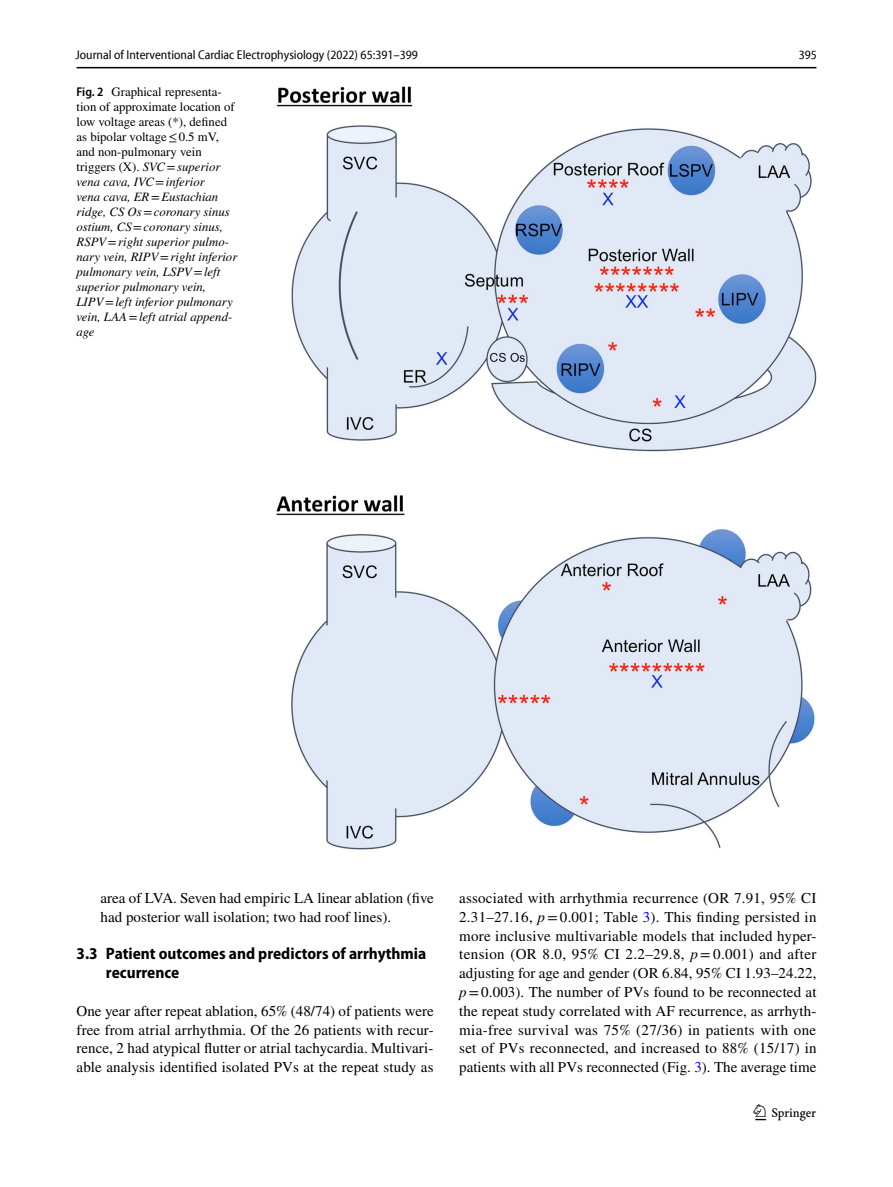
<style>
.page{position:relative;width:893px;height:1187px;background:#fff}
.page>*{position:absolute;margin:0;border:0;box-sizing:border-box;transform-origin:0 0}
.t1{font:22.5px "Springnew Regular 3";color:#000}
.t2{font:700 semi-condensed 16.5px/18.8px "Myriad Pro";color:#000}
.t3{font:15px/18.8px "STIX";color:#000;text-align:justify}
.t4{font:italic 12.75px/15px "STIX";color:#000}
.t5{font:semi-condensed 12.75px "Myriad Pro Unic";color:#000}
.s1{font-family:"Myriad Pro";font-weight:600;font-style:normal;font-stretch:semi-condensed}
.s2{font-style:normal}
.s3{font-style:italic}
.s4{color:#00f}
</style>
<div class="page">
<hr style="left:77px;top:67px;width:739px;height:1px;background:#000">
<img style="left:276px;top:87px;width:540px;height:762px">
<p class="t5" style="left:76px;top:50px;width:344px">Journal of Interventional Cardiac Electrophysiology (2022) 65:391–399</p>
<p class="t5" style="left:799px;top:50px;width:20px">395</p>
<p class="t4" style="left:77px;top:84px;width:162px"><span class="s1">Fig. 2</span> <span class="s2">Graphical representa&shy;tion of approximate location of low voltage areas (*), defined as bipolar voltage≤0.5 mV, and non-pulmonary vein triggers (X).</span> SVC<span class="s2">=</span>superior vena cava, IVC<span class="s2">=</span>inferior<br>vena cava, ER<span class="s2">=</span>Eustachian ridge, CS Os<span class="s2">=</span>coronary sinus ostium, CS<span class="s2">=</span>coronary sinus,<br>RSPV<span class="s2">=</span>right superior pulmo&shy;nary vein, RIPV<span class="s2">=</span>right inferior pulmonary vein, LSPV<span class="s2">=</span>left superior pulmonary vein,<br>LIPV<span class="s2">=</span>left inferior pulmonary vein, LAA<span class="s2">=</span>left atrial append&shy;age</p>
<p class="t3" style="left:101px;top:889px;width:335px">area of LVA. Seven had empiric LA linear ablation (five had posterior wall isolation; two had roof lines).</p>
<p class="t2" style="left:106px;top:944px;width:322px;text-indent:-29px">3.3 Patient outcomes and predictors of arrhythmia recurrence</p>
<p class="t3" style="left:77px;top:1002px;width:359px">One year after repeat ablation, 65% (48/74) of patients were free from atrial arrhythmia. Of the 26 patients with recur&shy;rence, 2 had atypical flutter or atrial tachycardia. Multivari&shy;able analysis identified isolated PVs at the repeat study as</p>
<p class="t3" style="left:459px;top:889px;width:359px">associated with arrhythmia recurrence (OR 7.91, 95% CI 2.31–27.16, <span class="s3">p</span>=0.001; Table <span class="s4">3</span>). This finding persisted in more inclusive multivariable models that included hyper&shy;tension (OR 8.0, 95% CI 2.2–29.8, <span class="s3">p</span>= 0.001) and after adjusting for age and gender (OR 6.84, 95% CI 1.93–24.22, <span class="s3">p</span>=0.003). The number of PVs found to be reconnected at the repeat study correlated with AF recurrence, as arrhyth&shy;mia-free survival was 75% (27/36) in patients with one set of PVs reconnected, and increased to 88% (15/17) in patients with all PVs reconnected (Fig. <span class="s4">3</span>). The average time</p>
<h1 class="t1" style="left:755px;top:1104px;width:62px">1 3</h1>
</div>
